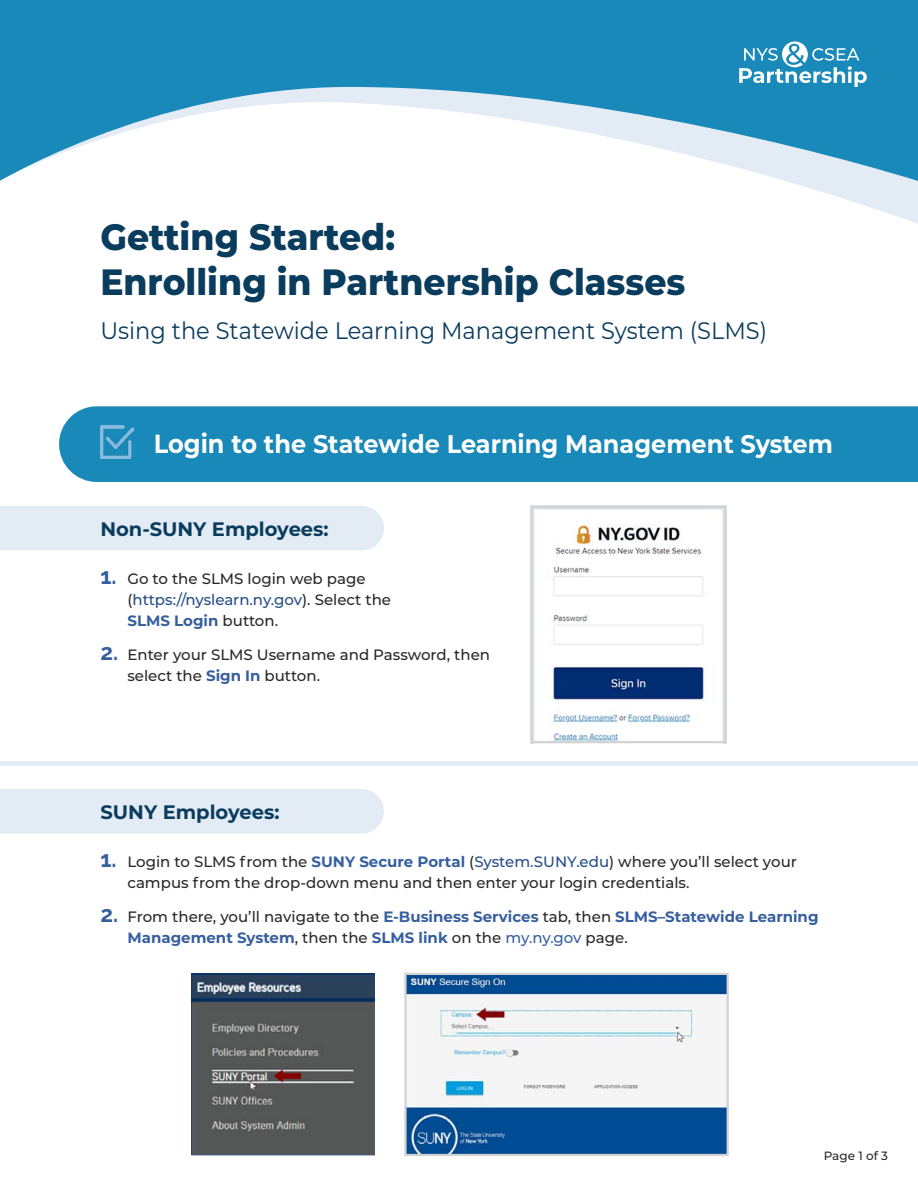
<style>
.page{position:relative;width:918px;height:1188px;background:#fff}
.page>*{position:absolute;margin:0;border:0;box-sizing:border-box;transform-origin:0 0}
.t1{font:800 36.6px/45px "Montserrat";color:#0a3c5d;scale:.94 1}
.t2{font:700 25.5px "Montserrat";color:#fff;scale:.94 1}
.SubH1{font:23.85px "Montserrat";color:#0a3c5d;scale:.94 1}
.SubH2{font:700 19.5px "Montserrat";color:#0a3c5d}
.t3{font:500 15px/21px "Montserrat";color:#292829}
.t4{font:700 15px/21px "Montserrat";color:#365f9f}
.Body{font:500 12px "Montserrat";color:#292829}
.s1{font-size:26.1px}
.s2{font-family:"Raleway";font-weight:700;font-size:22.5px;color:#365f9f}
.s3{color:#264d87}
.s4{font-weight:700;color:#365f9f}
.s5{font-family:"Raleway";font-size:22.5px}
.s6{font-weight:500;color:#292829}
.s7{font-weight:500}
</style>
<div class="page">
<svg style="left:807px;top:187px;width:111px;height:37px"></svg>
<svg style="left:0;top:0;width:918px;height:187px;fill:#1989b9"></svg>
<div style="left:0;top:789px;width:384px;height:45px;background:#e3ebf5"></div>
<div style="left:59px;top:406px;width:859px;height:76px;background:#1989b9"></div>
<div style="left:0;top:761px;width:918px;height:5px;background:#e0eaf3"></div>
<img style="left:100px;top:425px;width:33px;height:34px">
<img style="left:534px;top:509px;width:190px;height:231px">
<div style="left:531px;top:506px;width:196px;height:237px;border:2px solid #d1d3d4"></div>
<img style="left:192px;top:974px;width:183px;height:181px">
<img style="left:407px;top:976px;width:319px;height:177px">
<div style="left:404px;top:973px;width:325px;height:183px;border:2px solid #d1d3d4"></div>
<svg style="left:739px;top:41px;width:128px;height:46px"></svg>
<div style="left:0;top:506px;width:384px;height:44px;background:#e3ebf5"></div>
<h1 class="t1" style="left:100px;top:212px;width:624px">Getting Started:<br>Enrolling in Partnership Classes</h1>
<p class="SubH1" style="left:100px;top:315px;width:711px">Using the Statewide Learning Management System (SLMS)</p>
<h2 class="t2" style="left:154px;top:426px;width:724px"><span class="s1">Login to</span> the Statewide Learning Management System</h2>
<p class="SubH2" style="left:100px;top:515px;width:230px">Non-SUNY Employees:</p>
<p class="t3" style="left:127px;top:567px;width:265px;text-indent:-27px"><span class="s2">1.</span> Go to the SLMS login web page (<span class="s3">https://nyslearn.ny.gov</span>). Select the<br><span class="s4">SLMS Login</span> button.</p>
<p class="t3" style="left:127px;top:644px;width:364px;text-indent:-27px"><span class="s2">2.</span> Enter your SLMS Username and Password, then select the <span class="s4">Sign In</span> button.</p>
<p class="SubH2" style="left:100px;top:798px;width:181px">SUNY Employees:</p>
<p class="t3" style="left:127px;top:850px;width:671px;text-indent:-27px"><span class="s2">1.</span> Login to SLMS from the <span class="s4">SUNY Secure Portal</span> (<span class="s3">System.SUNY.edu</span>) where you’ll select your campus from the drop-down menu and then enter your login credentials.</p>
<p class="t4" style="left:127px;top:906px;width:693px;text-indent:-27px"><span class="s5">2.</span> <span class="s6">From there, you’ll navigate to the</span> E-Business Services <span class="s6">tab, then</span> SLMS–Statewide Learning<br>Management System<span class="s6">, then the</span> SLMS link <span class="s6">on the</span> <span class="s7">my.ny.gov</span> <span class="s6">page.</span></p>
<p class="Body" style="left:824px;top:1148px;width:66px">Page 1 of 3</p>
</div>
